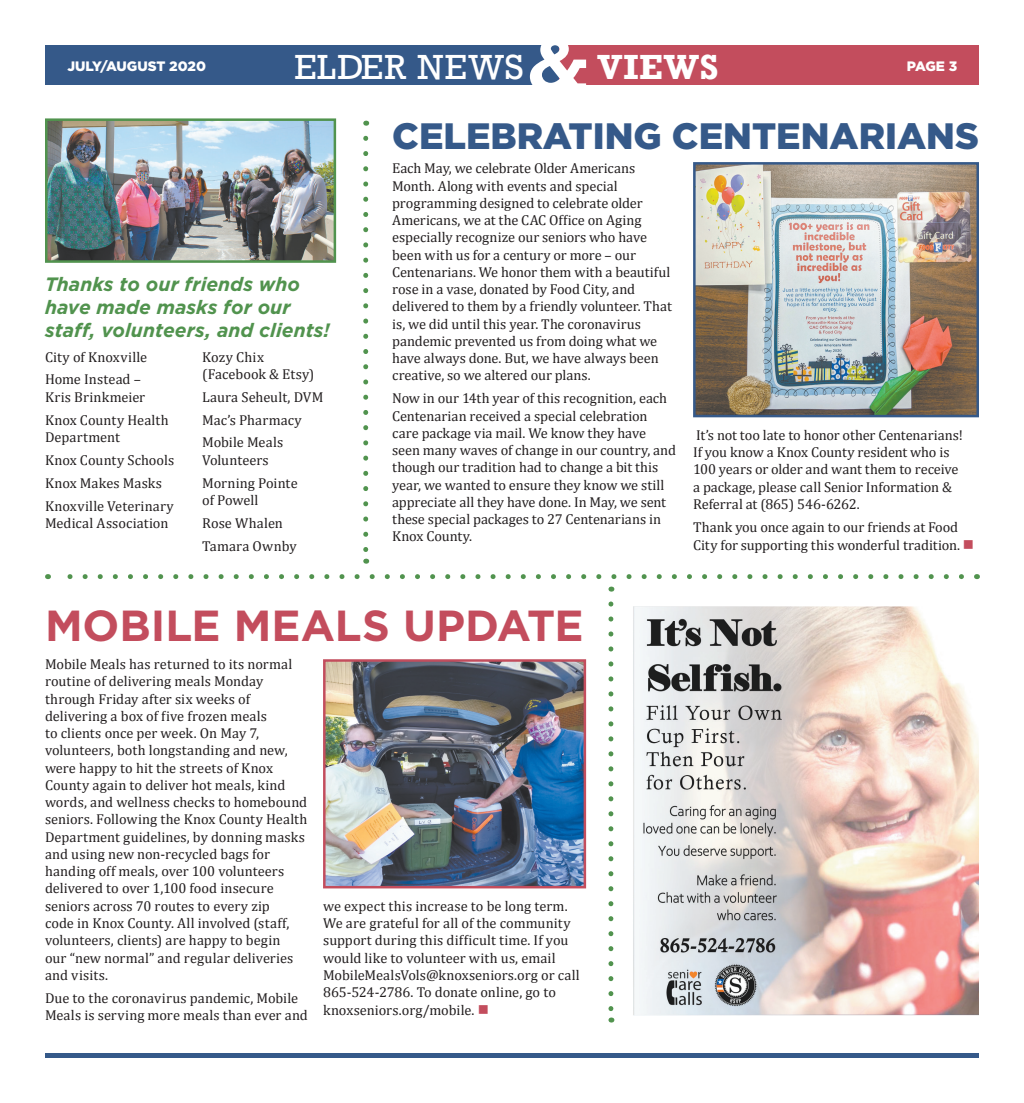
<style>
.page{position:relative;width:1024px;height:1103px;background:#fff}
.page>*{position:absolute;margin:0;border:0;box-sizing:border-box;transform-origin:0 0}
.Body_Copy{font:700 43.38px "Gotham";letter-spacing:-.005em;color:#c34d5d}
.t1{font:900 36.62px "Gotham";color:#355989}
.t2{font:32.75px "Rockwell";letter-spacing:.025em;color:#fff}
.t3{font:700 32.75px "Rockwell";letter-spacing:.03em;color:#fff}
.Body_Copy-2{font:italic 700 19.38px/23.1px "Gotham";color:#51934e}
.Body_Copy-3{font:14.38px/17.2px "Cambria";letter-spacing:-.005em;color:#231f20}
.t4{font:900 13.62px "Gotham";color:#fff}
.s1{color:#c34d5d}
</style>
<div class="page">
<div style="left:45px;top:45px;width:515px;height:40px;background:#355989"></div>
<div style="left:560px;top:45px;width:419px;height:40px;background:#c34d5d"></div>
<svg style="left:530px;top:45px;width:56px;height:40px"></svg>
<div style="left:45px;top:1053px;width:934px;height:5px;background:#355989"></div>
<img style="left:633px;top:606px;width:346px;height:409px">
<svg style="left:608px;top:604px;width:5px;height:418px"></svg>
<svg style="left:363px;top:138px;width:5px;height:425px"></svg>
<svg style="left:67px;top:574px;width:894px;height:5px"></svg>
<img style="left:326px;top:662px;width:257px;height:223px">
<div style="left:323px;top:659px;width:263px;height:229px;border:2px solid #c34d5d"></div>
<img style="left:696px;top:165px;width:280px;height:249px">
<div style="left:693px;top:162px;width:286px;height:255px;border:2px solid #355989"></div>
<img style="left:48px;top:121px;width:285px;height:139px">
<div style="left:45px;top:118px;width:291px;height:145px;border:2px solid #51934e"></div>
<p class="t4" style="left:68px;top:58px;width:140px">JULY/AUGUST 2020</p>
<h3 class="t2" style="left:295px;top:46px;width:230px">ELDER NEWS</h3>
<h3 class="t3" style="left:597px;top:46px;width:123px">VIEWS</h3>
<p class="t4" style="left:907px;top:58px;width:52px">PAGE 3</p>
<p class="Body_Copy-2" style="left:45px;top:272px;width:286px">Thanks to our friends who have made masks for our staff, volunteers, and clients!</p>
<p class="Body_Copy-3" style="left:45px;top:348px;width:104px">City of Knoxville</p>
<p class="Body_Copy-3" style="left:45px;top:371px;width:102px">Home Instead –<br>Kris Brinkmeier</p>
<p class="Body_Copy-3" style="left:45px;top:411px;width:125px">Knox County Health<br>Department</p>
<p class="Body_Copy-3" style="left:45px;top:451px;width:131px">Knox County Schools</p>
<p class="Body_Copy-3" style="left:45px;top:474px;width:119px">Knox Makes Masks</p>
<p class="Body_Copy-3" style="left:45px;top:497px;width:130px">Knoxville Veterinary<br>Medical Association</p>
<p class="Body_Copy-3" style="left:202px;top:348px;width:114px">Kozy Chix (Facebook &amp; Etsy)</p>
<p class="Body_Copy-3" style="left:202px;top:388px;width:123px">Laura Seheult, DVM</p>
<p class="Body_Copy-3" style="left:202px;top:411px;width:101px">Mac’s Pharmacy</p>
<p class="Body_Copy-3" style="left:202px;top:434px;width:83px">Mobile Meals<br>Volunteers</p>
<p class="Body_Copy-3" style="left:202px;top:474px;width:97px">Morning Pointe of Powell</p>
<p class="Body_Copy-3" style="left:202px;top:514px;width:82px">Rose Whalen</p>
<p class="Body_Copy-3" style="left:202px;top:537px;width:96px">Tamara Ownby</p>
<p class="t1" style="left:392px;top:113px;width:588px">CELEBRATING CENTENARIANS</p>
<p class="Body_Copy-3" style="left:392px;top:160px;width:281px">Each May, we celebrate Older Americans Month. Along with events and special programming designed to celebrate older Americans, we at the CAC Office on Aging especially recognize our seniors who have been with us for a century or more – our Centenarians. We honor them with a beautiful rose in a vase, donated by Food City, and delivered to them by a friendly volunteer. That is, we did until this year. The coronavirus pandemic prevented us from doing what we have always done. But, we have always been creative, so we altered our plans.</p>
<p class="Body_Copy-3" style="left:392px;top:389px;width:285px">Now in our 14th year of this recognition, each Centenarian received a special celebration care package via mail. We know they have seen many waves of change in our country, and though our tradition had to change a bit this year, we wanted to ensure they know we still appreciate all they have done. In May, we sent these special packages to 27 Centenarians in Knox County.</p>
<p class="Body_Copy-3" style="left:693px;top:426px;width:271px">It’s not too late to honor other Centenarians!<br>If you know a Knox County resident who is 100 years or older and want them to receive a package, please call Senior Information &amp; Referral at (865) 546-6262.</p>
<p class="Body_Copy-3" style="left:693px;top:517px;width:283px;line-height:18px">Thank you once again to our friends at Food<br>City for supporting this wonderful tradition. <span class="s1">■</span></p>
<p class="Body_Copy" style="left:45px;top:599px;width:540px">MOBILE MEALS UPDATE</p>
<p class="Body_Copy-3" style="left:45px;top:655px;width:264px">Mobile Meals has returned to its normal routine of delivering meals Monday through Friday after six weeks of delivering a box of five frozen meals<br>to clients once per week. On May 7, volunteers, both longstanding and new, were happy to hit the streets of Knox County again to deliver hot meals, kind words, and wellness checks to homebound seniors. Following the Knox County Health Department guidelines, by donning masks and using new non-recycled bags for handing off meals, over 100 volunteers delivered to over 1,100 food insecure seniors across 70 routes to every zip<br>code in Knox County. All involved (staff, volunteers, clients) are happy to begin<br>our “new normal” and regular deliveries and visits.</p>
<p class="Body_Copy-3" style="left:45px;top:989px;width:264px">Due to the coronavirus pandemic, Mobile<br>Meals is serving more meals than ever and</p>
<p class="Body_Copy-3" style="left:323px;top:897px;width:258px">we expect this increase to be long term.<br>We are grateful for all of the community support during this difficult time. If you would like to volunteer with us, email MobileMealsVols@knoxseniors.org or call 865-524-2786. To donate online, go to knoxseniors.org/mobile. <span class="s1">■</span></p>
</div>
